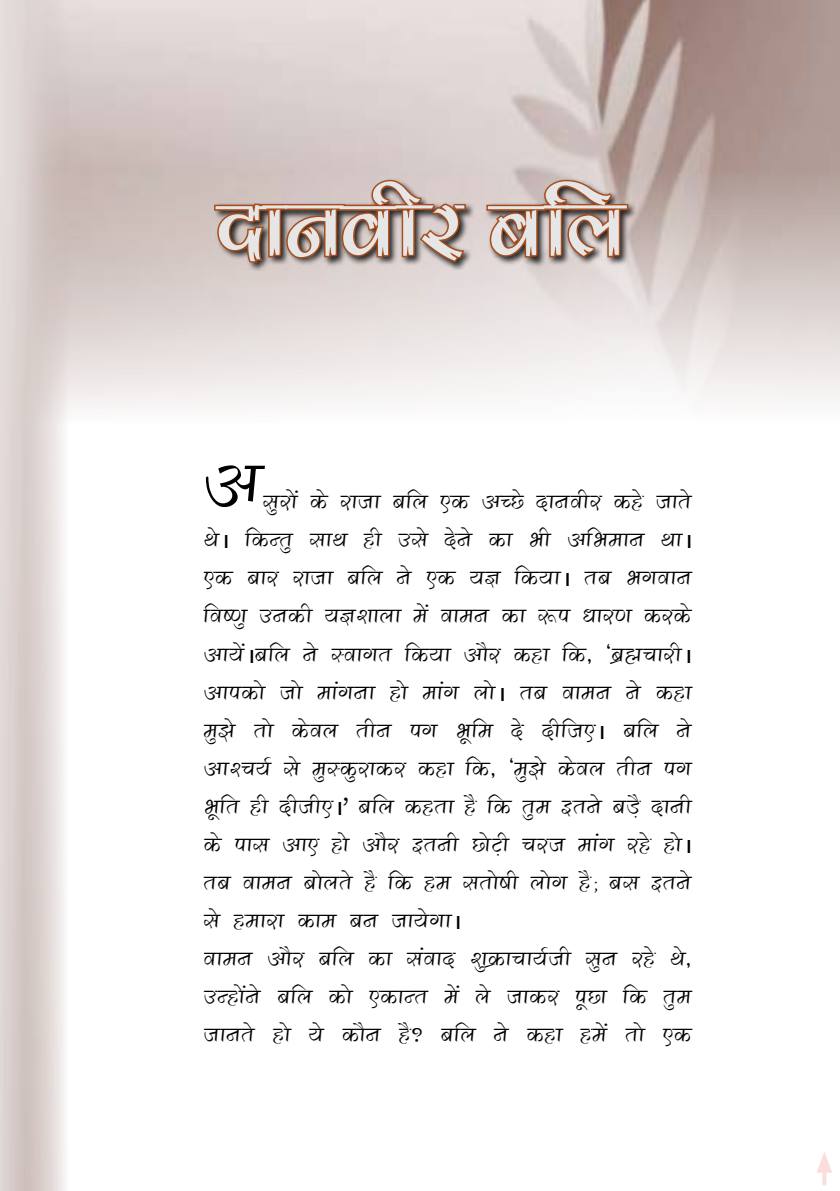
<style>
.page{position:relative;width:840px;height:1191px;background:#fff}
.page>*{position:absolute;margin:0;border:0;box-sizing:border-box;transform-origin:0 0}
.t1{font:100px "Dev Lys 180";color:#e7e6e6}
.t2{font:80px "Dev Lys 290";color:#000}
.t3{font:26px/38px "Dev Lys 290";letter-spacing:.005em;color:#000}
</style>
<div class="page">
<img style="left:68px;top:0;width:771px;height:409px">
<div style="left:215px;top:179px;width:422px;height:92px;background:#000;opacity:.82"></div>
<svg style="left:212px;top:178px;width:255px;height:92px;background:#a48779"></svg>
<svg style="left:484px;top:178px;width:145px;height:121px;background:#b2988d"></svg>
<svg style="left:821px;top:1172px;width:4px;height:13px"></svg>
<svg style="left:817px;top:1152px;width:14px;height:20px"></svg>
<h1 class="t1" style="left:214px;top:171px;width:412px">nkuohj cfy</h1>
<h2 class="t2" style="left:204px;top:441px;width:60px">v</h2>
<p class="t3" style="left:204px;top:483px;width:501px;text-indent:59px">lqjksa dsjktk cfy ,d vPNsnkuohj dgstkrs FksA fdUrq lkFk gh mls nsus dk Hkh vfHkeku FkkA ,d ckj jktk cfy us ,d ;K fd;kA rc Hkxoku fo".kqmudh ;K'kkyk esa okeu dk :i /kkj.k djds vk;saAcfy usLokxr fd;k vkSj dgk fd] ^czãpkjhA vkidks tks ekaxuk gks ekax yksA rc okeu us dgk eq&gt;s rks dsoy rhu ix Hkwfe ns nhft,A cfy us vk'p;Z lseqLdqjkdj dgk fd] ^eq&gt;sdsoy rhu ix Hkwfr gh nhth,A* cfy dgrk gSfd rqe bruscM+Snkuh dsikl vk, gksvkSj bruh NksV+h pjt ekax jgsgksA rc okeu cksyrsgSfd ge lrks"kh yksx gS( cl brus lsgekjk dke cu tk;sxkA<br>okeu vkSj cfy dk laokn 'kqØkpk;Zth lqu jgs Fks] mUgksaus cfy dks ,dkUr esa ys tkdj iwNk fd rqe tkurs gks ;s dkSu gS\ cfy us dgk gesa rks ,d</p>
</div>
